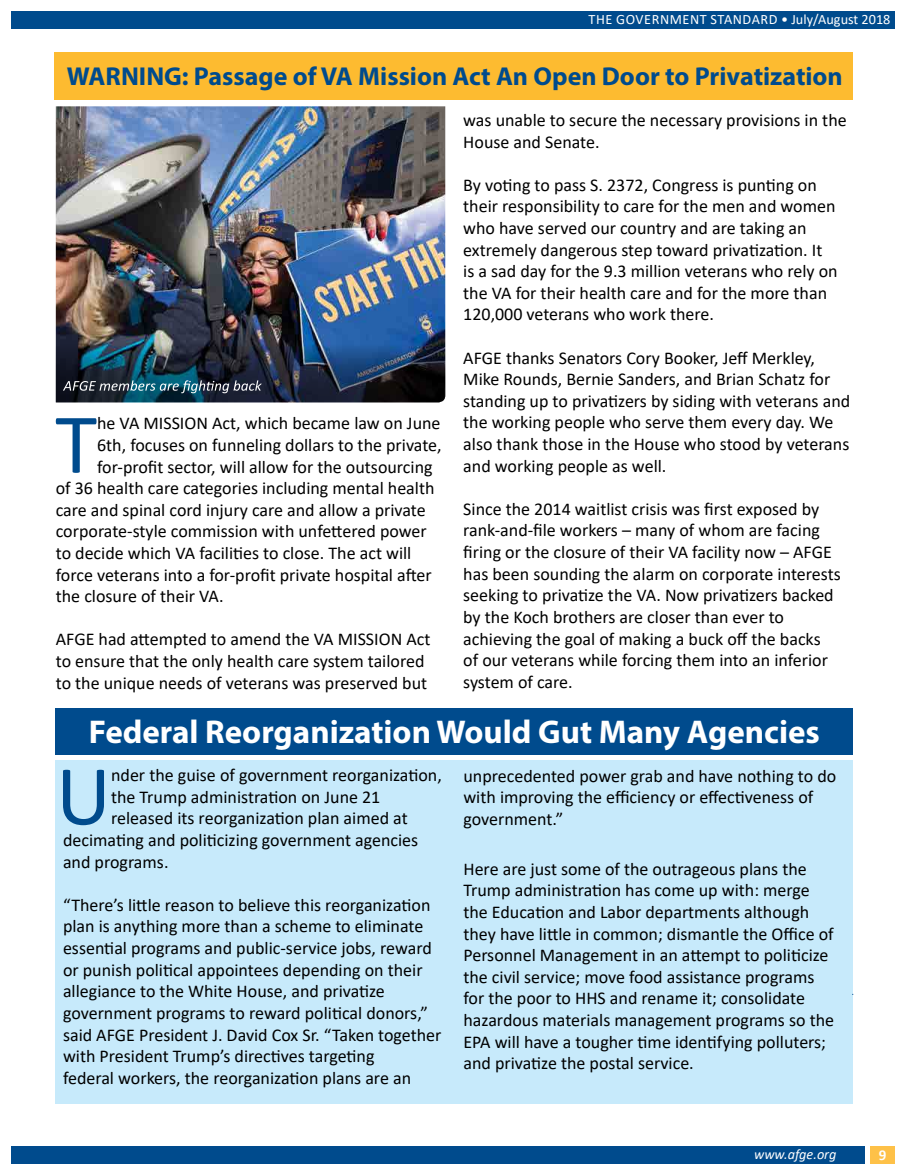
<style>
.page{position:relative;width:905px;height:1175px;background:#fff}
.page>*{position:absolute;margin:0;border:0;box-sizing:border-box;transform-origin:0 0}
.t1{font:86.1px "Calibri";color:#004b8d}
.t2{font:700 33px "Myriad Pro";color:#fff}
.t3{font:700 25.95px "Myriad Pro";color:#004b8d}
.t4{font:18px/21.6px "Calibri";color:#000}
.t5{font:700 15px "Calibri";color:#fff}
.t6{font:14.25px "Calibri";letter-spacing:.035em;color:#fff}
.t7{font:italic 14.25px "Calibri";color:#fff}
</style>
<div class="page">
<div style="left:11px;top:1146px;width:853px;height:17px;background:#004b8d"></div>
<div style="left:870px;top:1146px;width:24px;height:17px;background:#fec148"></div>
<div style="left:11px;top:12px;width:883px;height:17px;background:#004b8d"></div>
<div style="left:56px;top:760px;width:796px;height:343px;background:#c7eafb"></div>
<div style="left:54px;top:53px;width:798px;height:47px;background:#fdbb30"></div>
<div style="left:56px;top:708px;width:796px;height:47px;background:#004b8d"></div>
<img style="left:56px;top:106px;width:389px;height:238px">
<img style="left:56px;top:344px;width:389px;height:58px">
<p class="t6" style="left:588px;top:10px;width:303px">THE GOVERNMENT STANDARD • July/August 2018</p>
<h3 class="t3" style="left:67px;top:59px;width:777px">WARNING: Passage of VA Mission Act An Open Door to Privatization</h3>
<h1 class="t1" style="left:55px;top:384px;width:43px">T</h1>
<p class="t4" style="left:97px;top:412px;width:345px">he VA MISSION Act, which became law on June</p>
<p class="t4" style="left:97px;top:434px;width:346px">6th, focuses on funneling dollars to the private,</p>
<p class="t4" style="left:97px;top:455px;width:337px">for-profit sector, will allow for the outsourcing</p>
<p class="t4" style="left:56px;top:477px;width:380px">of 36 health care categories including mental health</p>
<p class="t4" style="left:56px;top:498px;width:371px">care and spinal cord injury care and allow a private</p>
<p class="t4" style="left:56px;top:520px;width:372px">corporate-style commission with unfettered power</p>
<p class="t4" style="left:56px;top:542px;width:357px">to decide which VA facilities to close. The act will</p>
<p class="t4" style="left:56px;top:563px;width:377px">force veterans into a for-profit private hospital after</p>
<p class="t4" style="left:56px;top:585px;width:169px">the closure of their VA.</p>
<p class="t4" style="left:56px;top:628px;width:376px">AFGE had attempted to amend the VA MISSION Act to ensure that the only health care system tailored to the unique needs of veterans was preserved but</p>
<p class="t4" style="left:463px;top:109px;width:385px">was unable to secure the necessary provisions in the<br>House and Senate.</p>
<p class="t4" style="left:463px;top:173px;width:376px">By voting to pass S. 2372, Congress is punting on their responsibility to care for the men and women who have served our country and are taking an extremely dangerous step toward privatization. It is a sad day for the 9.3 million veterans who rely on the VA for their health care and for the more than 120,000 veterans who work there.</p>
<p class="t4" style="left:463px;top:346px;width:388px">AFGE thanks Senators Cory Booker, Jeff Merkley, Mike Rounds, Bernie Sanders, and Brian Schatz for standing up to privatizers by siding with veterans and the working people who serve them every day. We also thank those in the House who stood by veterans and working people as well.</p>
<p class="t4" style="left:463px;top:497px;width:379px">Since the 2014 waitlist crisis was first exposed by rank-and-file workers – many of whom are facing firing or the closure of their VA facility now – AFGE has been sounding the alarm on corporate interests seeking to privatize the VA. Now privatizers backed by the Koch brothers are closer than ever to achieving the goal of making a buck off the backs<br>of our veterans while forcing them into an inferior system of care.</p>
<h2 class="t2" style="left:89px;top:710px;width:732px">Federal Reorganization Would Gut Many Agencies</h2>
<h1 class="t1" style="left:56px;top:736px;width:57px">U</h1>
<p class="t4" style="left:111px;top:764px;width:332px">nder the guise of government reorganization,</p>
<p class="t4" style="left:111px;top:785px;width:271px">the Trump administration on June 21</p>
<p class="t4" style="left:111px;top:807px;width:298px">released its reorganization plan aimed at</p>
<p class="t4" style="left:63px;top:828px;width:357px">decimating and politicizing government agencies</p>
<p class="t4" style="left:63px;top:850px;width:107px">and programs.</p>
<p class="t4" style="left:63px;top:893px;width:380px">“There’s little reason to believe this reorganization plan is anything more than a scheme to eliminate essential programs and public-service jobs, reward or punish political appointees depending on their allegiance to the White House, and privatize government programs to reward political donors,” said AFGE President J. David Cox Sr. “Taken together with President Trump’s directives targeting<br>federal workers, the reorganization plans are an</p>
<p class="t4" style="left:463px;top:764px;width:374px">unprecedented power grab and have nothing to do with improving the efficiency or effectiveness of government.”</p>
<p class="t4" style="left:463px;top:857px;width:372px">Here are just some of the outrageous plans the Trump administration has come up with: merge the Education and Labor departments although they have little in common; dismantle the Office of Personnel Management in an attempt to politicize the civil service; move food assistance programs for the poor to HHS and rename it; consolidate hazardous materials management programs so the EPA will have a tougher time identifying polluters; and privatize the postal service.</p>
<p class="t7" style="left:754px;top:1144px;width:84px">www.afge.org</p>
<p class="t5" style="left:878px;top:1143px;width:9px">9</p>
</div>
